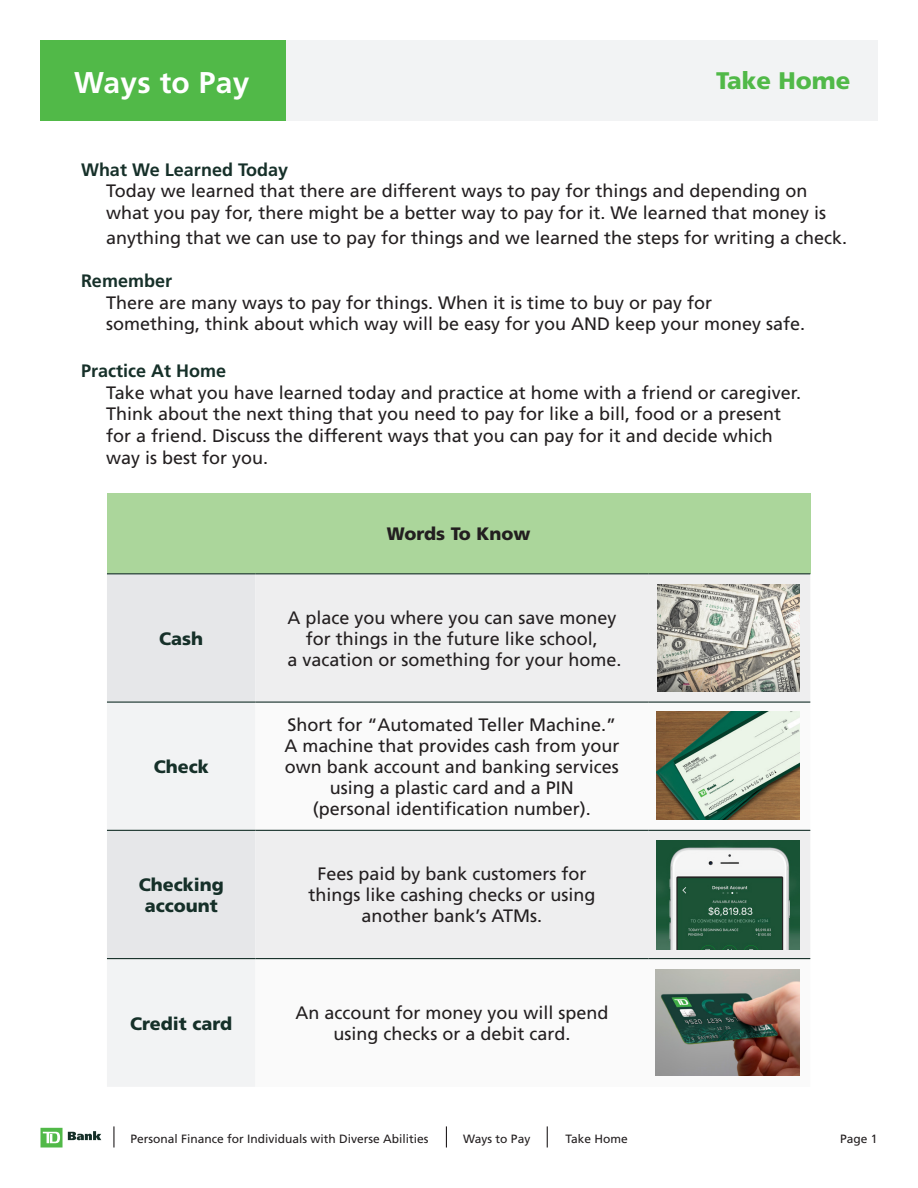
<style>
.page{position:relative;width:918px;height:1188px;background:#fff}
.page>*{position:absolute;margin:0;border:0;box-sizing:border-box;transform-origin:0 0}
.t1{font:700 30px "Frutiger";letter-spacing:.01em;color:#fff}
.t2{font:900 24px "Frutiger";color:#51b948}
.t3{font:18px/21px "Frutiger";color:#231f20;text-align:center}
.t4{font:700 18px "Frutiger";color:#163029}
.t5{font:900 18px/21px "Frutiger";color:#163029;text-align:center}
.t6{font:900 18px "Frutiger";color:#231f20}
.t7{font:12px "Frutiger";color:#231f20}
</style>
<div class="page">
<svg style="left:40px;top:1128px;width:61px;height:20px"></svg>
<hr style="left:113px;top:1126px;width:2px;height:21px;background:#231f20">
<svg style="left:446px;top:1126px;width:1px;height:21px"></svg>
<svg style="left:547px;top:1126px;width:1px;height:21px"></svg>
<div style="left:107px;top:493px;width:703px;height:81px;background:#abd69b"></div>
<div style="left:107px;top:574px;width:148px;height:128px;background:#e6e7e9"></div>
<div style="left:255px;top:574px;width:555px;height:128px;background:#eeeeef"></div>
<svg style="left:107px;top:703px;width:148px;height:384px;fill:#f2f3f4"></svg>
<svg style="left:255px;top:711px;width:555px;height:365px"></svg>
<hr style="left:107px;top:573px;width:148px;height:1px;background:#163029">
<hr style="left:255px;top:573px;width:393px;height:1px;background:#163029">
<hr style="left:648px;top:573px;width:162px;height:1px;background:#163029">
<hr style="left:107px;top:702px;width:148px;height:1px;background:#163029">
<hr style="left:255px;top:702px;width:393px;height:1px;background:#163029">
<hr style="left:648px;top:702px;width:162px;height:1px;background:#163029">
<hr style="left:107px;top:830px;width:148px;height:1px;background:#163029">
<hr style="left:255px;top:830px;width:393px;height:1px;background:#163029">
<hr style="left:648px;top:830px;width:162px;height:1px;background:#163029">
<hr style="left:107px;top:958px;width:148px;height:1px;background:#163029">
<hr style="left:255px;top:958px;width:393px;height:1px;background:#163029">
<hr style="left:648px;top:958px;width:162px;height:1px;background:#163029">
<img style="left:657px;top:712px;width:142px;height:108px">
<img style="left:658px;top:585px;width:141px;height:106px">
<img style="left:657px;top:840px;width:142px;height:109px">
<img style="left:656px;top:970px;width:143px;height:106px">
<div style="left:273px;top:40px;width:605px;height:82px;background:#f2f3f4"></div>
<div style="left:40px;top:40px;width:246px;height:82px;background:#51b948"></div>
<p class="t1" style="left:74px;top:65px;width:177px">Ways to Pay</p>
<p class="t2" style="left:716px;top:66px;width:136px">Take Home</p>
<p class="t4" style="left:81px;top:159px;width:209px">What We Learned Today</p>
<p class="t3" style="left:106px;top:180px;width:722px;line-height:21.6px;text-align:left">Today we learned that there are different ways to pay for things and depending on what you pay for, there might be a better way to pay for it. We learned that money is</p>
<p class="t3" style="left:106px;top:227px;width:743px">anything that we can use to pay for things and we learned the steps for writing a check.</p>
<p class="t4" style="left:81px;top:270px;width:93px">Remember</p>
<p class="t3" style="left:106px;top:292px;width:701px;line-height:21.6px;text-align:left">There are many ways to pay for things. When it is time to buy or pay for something, think about which way will be easy for you AND keep your money safe.</p>
<p class="t4" style="left:81px;top:360px;width:147px">Practice At Home</p>
<p class="t3" style="left:106px;top:382px;width:697px;line-height:21.6px;text-align:left">Take what you have learned today and practice at home with a friend or caregiver.<br>Think about the next thing that you need to pay for like a bill, food or a present for a friend. Discuss the different ways that you can pay for it and decide which way is best for you.</p>
<p class="t5" style="left:159px;top:628px;width:46px">Cash</p>
<p class="t5" style="left:154px;top:757px;width:57px">Check</p>
<p class="t6" style="left:387px;top:523px;width:145px">Words To Know</p>
<p class="t3" style="left:287px;top:607px;width:336px">A place you where you can save money for things in the future like school,<br>a vacation or something for your home.</p>
<p class="t3" style="left:284px;top:714px;width:337px">Short for “Automated Teller Machine.” A machine that provides cash from your own bank account and banking services using a plastic card and a PIN<br>(personal identification number).</p>
<p class="t5" style="left:139px;top:874px;width:87px">Checking account</p>
<p class="t3" style="left:308px;top:864px;width:289px">Fees paid by bank customers for things like cashing checks or using another bank’s ATMs.</p>
<p class="t5" style="left:130px;top:1013px;width:103px">Credit card</p>
<p class="t3" style="left:295px;top:1002px;width:315px">An account for money you will spend using checks or a debit card.</p>
<p class="t7" style="left:131px;top:1132px;width:300px">Personal Finance for Individuals with Diverse Abilities</p>
<p class="t7" style="left:463px;top:1132px;width:69px">Ways to Pay</p>
<p class="t7" style="left:565px;top:1132px;width:64px">Take Home</p>
<p class="t7" style="left:840px;top:1132px;width:39px">Page 1</p>
</div>
